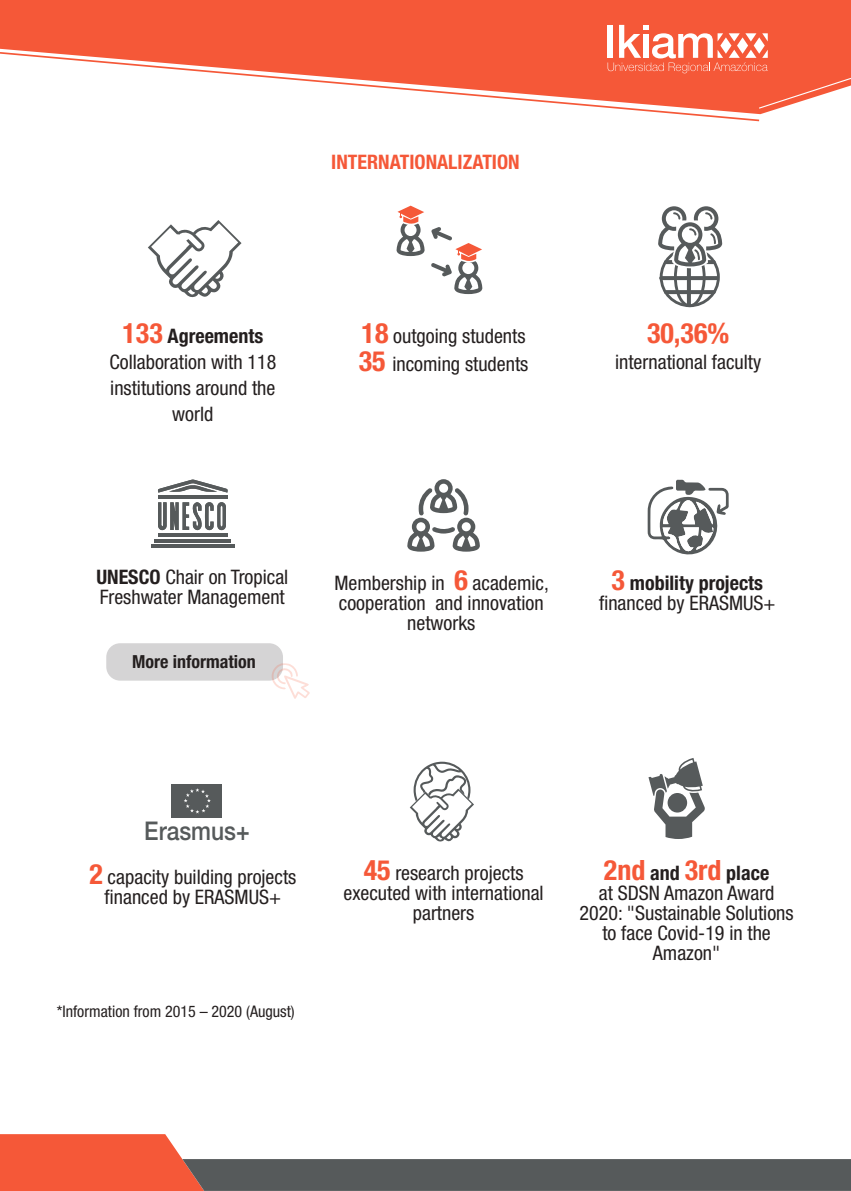
<style>
.page{position:relative;width:851px;height:1191px;background:#fff}
.page>*{position:absolute;margin:0;border:0;box-sizing:border-box;transform-origin:0 0}
.t1{font:700 condensed 28px "Helvetica Neue LT Std";color:#f55838}
.t2{font:500 25.8px "Helvetica Neue LT Std";color:#565a5b;scale:.88 1}
.t3{font:condensed 20px/20px "Helvetica Neue LT Std";color:#241f1f;text-align:center}
.t4{font:700 condensed 20px "Helvetica Neue LT Std";color:#f55838}
.t5{font:700 condensed 18px "Helvetica Neue LT Std";color:#241f1f}
.t6{font:condensed 16px "Helvetica Neue LT Std";color:#241f1f}
.s1{font-weight:700;font-size:28px;color:#f55838}
.s2{font-weight:700}
</style>
<div class="page">
<div style="left:0;top:0;width:850px;height:114px;background:#f55838"></div>
<svg style="left:0;top:1134px;width:850px;height:57px"></svg>
<svg style="left:0;top:51px;width:760px;height:71px"></svg>
<svg style="left:607px;top:25px;width:243px;height:85px;background:#f6755b"></svg>
<svg style="left:148px;top:220px;width:93px;height:78px"></svg>
<svg style="left:151px;top:479px;width:83px;height:68px"></svg>
<svg style="left:407px;top:479px;width:73px;height:72px"></svg>
<svg style="left:647px;top:480px;width:81px;height:75px"></svg>
<svg style="left:410px;top:761px;width:64px;height:81px"></svg>
<div style="left:171px;top:784px;width:51px;height:33px;background:#565a5b"></div>
<svg style="left:184px;top:788px;width:27px;height:25px"></svg>
<svg style="left:396px;top:206px;width:28px;height:50px"></svg>
<svg style="left:431px;top:227px;width:51px;height:67px"></svg>
<svg style="left:658px;top:206px;width:64px;height:101px"></svg>
<div style="left:106px;top:643px;width:177px;height:37px;background:#d5d4d5;border-radius:14px"></div>
<svg style="left:271px;top:663px;width:39px;height:36px"></svg>
<svg style="left:648px;top:758px;width:57px;height:81px"></svg>
<p class="t4" style="left:331px;top:149px;width:190px">INTERNATIONALIZATION</p>
<p class="t3" style="left:109px;top:323px;width:168px;line-height:26px"><span class="s1">133</span> <span class="s2">Agreements<br></span>Collaboration with 118 institutions around the world</p>
<p class="t3" style="left:359px;top:322px;width:171px;line-height:28px;text-align:left"><span class="s1">18</span> outgoing students<br><span class="s1">35</span> incoming students</p>
<h1 class="t1" style="left:647px;top:316px;width:84px">30,36%</h1>
<p class="t3" style="left:615px;top:352px;width:148px">international faculty</p>
<p class="t3" style="left:96px;top:566px;width:193px;text-align:left"><span class="s2">UNESCO</span> Chair on Tropical<br>Freshwater Management</p>
<p class="t3" style="left:334px;top:572px;width:216px">Membership in <span class="s1">6</span> academic, cooperation and innovation networks</p>
<p class="t3" style="left:599px;top:572px;width:178px"><span class="s1">3</span> <span class="s2">mobility projects </span>financed by ERASMUS+</p>
<p class="t5" style="left:132px;top:651px;width:125px">More information</p>
<p class="t2" style="left:144px;top:815px;width:121px">Erasmus+</p>
<p class="t3" style="left:89px;top:866px;width:208px"><span class="s1">2</span> capacity building projects financed by ERASMUS+</p>
<p class="t3" style="left:343px;top:862px;width:202px"><span class="s1">45</span> research projects executed with international partners</p>
<p class="t3" style="left:579px;top:862px;width:215px"><span class="s1">2nd</span> <span class="s2">and</span> <span class="s1">3rd</span> <span class="s2">place<br></span>at SDSN Amazon Award<br>2020: "Sustainable Solutions to face Covid-19 in the<br>Amazon"</p>
<p class="t6" style="left:57px;top:1001px;width:239px">*Information from 2015 – 2020 (August)</p>
</div>
